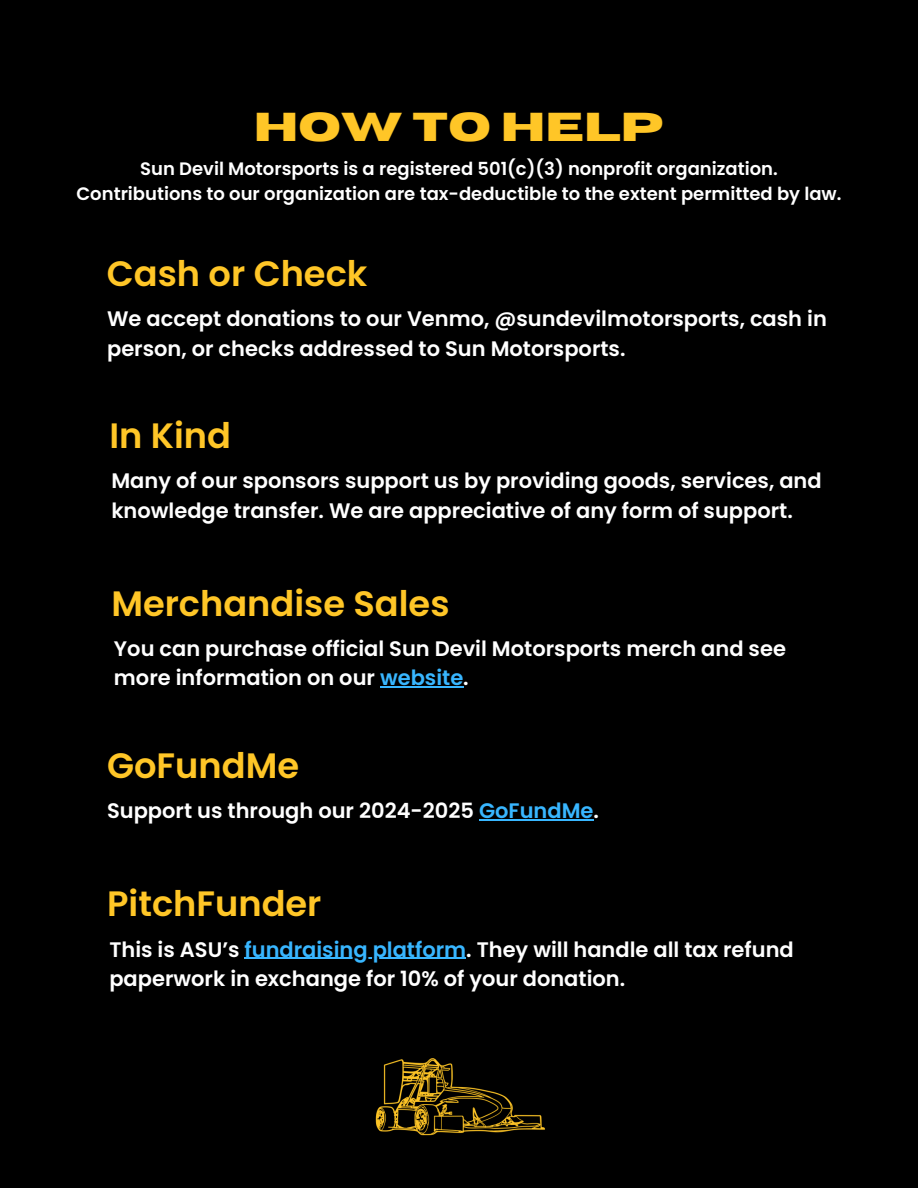
<style>
.page{position:relative;width:918px;height:1188px;background:#000}
.page>*{position:absolute;margin:0;border:0;box-sizing:border-box;transform-origin:0 0}
.t1{font:700 40.2px "Horizon";color:#ffc627}
.t2{font:600 35.25px "Poppins";color:#ffc627}
.t3{font:600 21px/29.2px "Poppins";color:#fff}
.t4{font:600 18px "Poppins";color:#fff}
.s1{color:#38b6ff}
</style>
<div class="page">
<hr style="left:245px;top:958px;width:221px;height:1px;background:#38b6ff">
<hr style="left:479px;top:819px;width:115px;height:1px;background:#38b6ff">
<hr style="left:380px;top:687px;width:83px;height:1px;background:#38b6ff">
<img style="left:375px;top:1058px;width:170px;height:78px">
<h1 class="t1" style="left:254px;top:107px;width:412px">HOW TO HELP</h1>
<h3 class="t4" style="left:140px;top:156px;width:639px">Sun Devil Motorsports is a registered 501(c)(3) nonprofit organization.</h3>
<p class="t4" style="left:76px;top:181px;width:767px">Contributions to our organization are tax-deductible to the extent permitted by law.</p>
<h2 class="t2" style="left:107px;top:249px;width:262px">Cash or Check</h2>
<h3 class="t3" style="left:107px;top:305px;width:721px">We accept donations to our Venmo, @sundevilmotorsports, cash in person, or checks addressed to Sun Motorsports.</h3>
<h3 class="t2" style="left:109px;top:411px;width:123px">In Kind</h3>
<h2 class="t3" style="left:111px;top:467px;width:712px">Many of our sponsors support us by providing goods, services, and knowledge transfer. We are appreciative of any form of support.</h2>
<h3 class="t2" style="left:111px;top:579px;width:340px">Merchandise Sales</h3>
<h2 class="t3" style="left:114px;top:634px;width:674px">You can purchase official Sun Devil Motorsports merch and see more information on our <span class="s1">website</span>.</h2>
<p class="t2" style="left:107px;top:741px;width:193px">GoFundMe</p>
<h2 class="t3" style="left:107px;top:796px;width:493px">Support us through our 2024-2025 <span class="s1">GoFundMe</span>.</h2>
<p class="t2" style="left:107px;top:879px;width:216px">PitchFunder</p>
<h2 class="t3" style="left:109px;top:935px;width:686px">This is ASU’s <span class="s1">fundraising platform</span>. They will handle all tax refund</h2>
<h3 class="t3" style="left:109px;top:964px;width:517px">paperwork in exchange for 10% of your donation.</h3>
</div>
